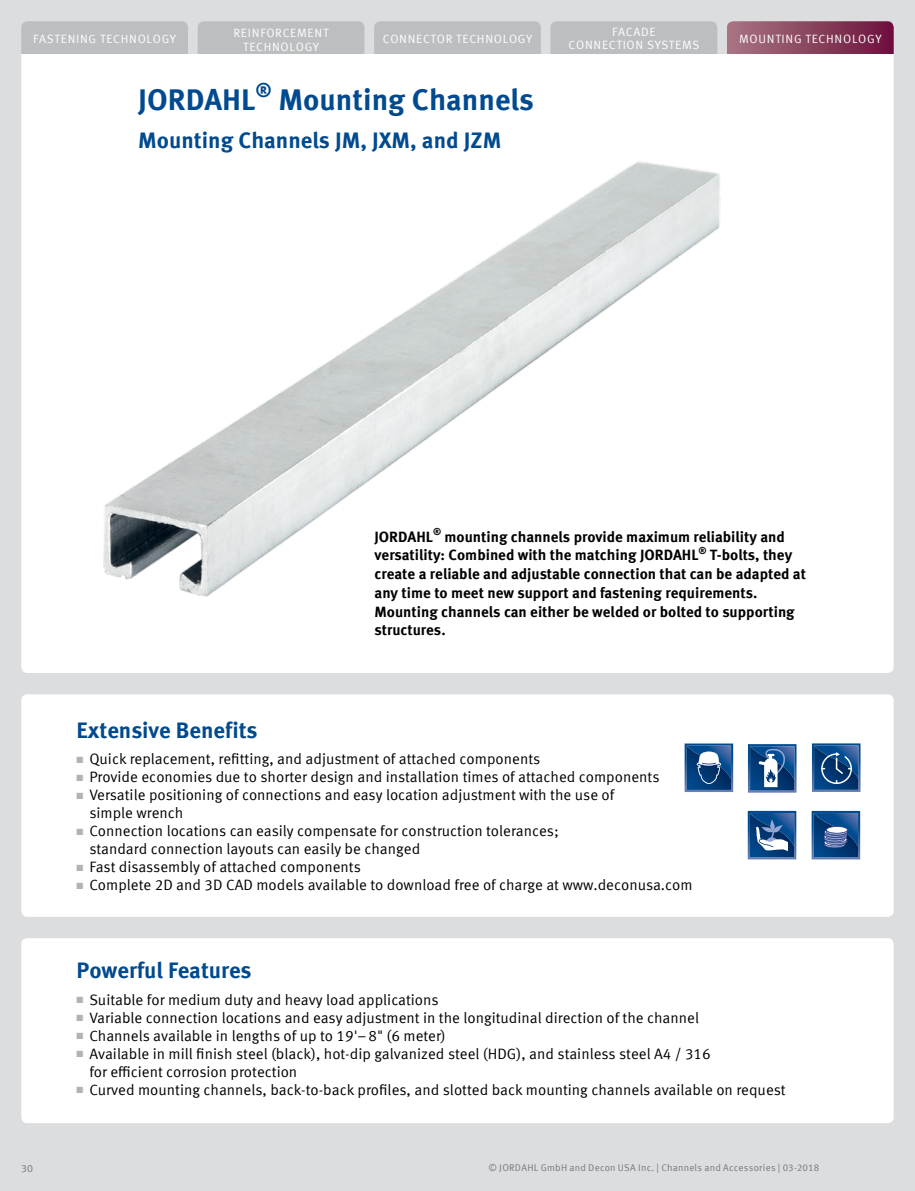
<style>
.page{position:relative;width:915px;height:1191px;background:#fff}
.page>*{position:absolute;margin:0;border:0;box-sizing:border-box;transform-origin:0 0}
._03_Headline{font:700 30px "Meta Pro";color:#004a8f}
._07_Copy_bold{font:700 22.5px "Meta Pro";color:#004a8f}
._05_Abschnittsübersc{font:700 22.5px "Meta Pro";color:#004a8f}
._03_Headline-2{font:700 19.5px "Meta Pro";color:#004a8f}
.t1{font:15px/18px "Meta Pro";color:#000}
._07_Copy{font:700 15px/18.8px "Meta Pro";color:#000}
.t2{font:12px/14.4px "Meta Pro";letter-spacing:.06em;color:#fff;text-align:center}
.t3{font:10.5px "Meta Pro";color:#77787b}
.t4{font:9.75px "Meta Pro";letter-spacing:.02em;color:#77787b}
._07_Copy-2{font:700 9.75px "Meta Pro";color:#000}
.s1{color:#b1b4b6}
</style>
<div class="page">
<div style="left:0;top:0;width:914px;height:1191px;background:#dcddde"></div>
<svg style="left:727px;top:21px;width:166px;height:33px;background:#8a4560"></svg>
<div style="left:21px;top:21px;width:167px;height:33px;background:#bcbec0"></div>
<div style="left:198px;top:21px;width:166px;height:33px;background:#bcbec0"></div>
<div style="left:374px;top:21px;width:166px;height:33px;background:#bcbec0"></div>
<div style="left:550px;top:21px;width:167px;height:33px;background:#bcbec0"></div>
<img style="left:21px;top:54px;width:872px;height:619px">
<div style="left:21px;top:694px;width:872px;height:222px;background:#fff;border-radius:6px"></div>
<div style="left:21px;top:938px;width:872px;height:185px;background:#fff;border-radius:6px"></div>
<svg style="left:684px;top:743px;width:49px;height:49px;background:#336396"></svg>
<svg style="left:748px;top:744px;width:48px;height:48px;background:#3a689b"></svg>
<svg style="left:812px;top:743px;width:48px;height:49px;background:#25588f"></svg>
<svg style="left:747px;top:811px;width:49px;height:48px;background:#39689c"></svg>
<svg style="left:811px;top:811px;width:48px;height:48px;background:#2b5b93"></svg>
<p class="t2" style="left:233px;top:24px;width:96px">REINFORCEMENT<br>TECHNOLOGY</p>
<p class="t2" style="left:382px;top:31px;width:151px">CONNECTOR TECHNOLOGY</p>
<p class="t2" style="left:568px;top:25px;width:132px;line-height:12.8px">FACADE<br>CONNECTION SYSTEMS</p>
<p class="t2" style="left:33px;top:31px;width:144px">FASTENING TECHNOLOGY</p>
<p class="t2" style="left:739px;top:31px;width:144px">MOUNTING TECHNOLOGY</p>
<p class="_03_Headline" style="left:138px;top:76px;width:118px">JORDAHL</p>
<p class="_03_Headline-2" style="left:255px;top:75px;width:18px">®</p>
<p class="_03_Headline" style="left:278px;top:76px;width:257px">Mounting Channels</p>
<p class="_05_Abschnittsübersc" style="left:138px;top:122px;width:364px">Mounting Channels JM, JXM, and JZM</p>
<p class="_07_Copy" style="left:374px;top:526px;width:60px">JORDAHL</p>
<p class="_07_Copy-2" style="left:433px;top:524px;width:10px">®</p>
<p class="_07_Copy" style="left:374px;top:526px;width:412px;text-indent:70px">mounting channels provide maximum reliability and versatility: Combined with the matching JORDAHL</p>
<p class="_07_Copy-2" style="left:698px;top:542px;width:10px">®</p>
<p class="_07_Copy" style="left:374px;top:545px;width:433px;text-indent:335px">T-bolts, they create a reliable and adjustable connection that can be adapted at any time to meet new support and fastening requirements.</p>
<p class="_07_Copy" style="left:374px;top:601px;width:421px">Mounting channels can either be welded or bolted to supporting structures.</p>
<p class="_07_Copy_bold" style="left:77px;top:712px;width:182px">Extensive Benefits</p>
<p class="t1" style="left:77px;top:749px;width:465px"><span class="s1">■</span> Quick replacement, refitting, and adjustment of attached components</p>
<p class="t1" style="left:77px;top:767px;width:584px"><span class="s1">■</span> Provide economies due to shorter design and installation times of attached components</p>
<p class="t1" style="left:89px;top:785px;width:526px;text-indent:-13px"><span class="s1">■</span> Versatile positioning of connections and easy location adjustment with the use of simple wrench</p>
<p class="t1" style="left:89px;top:821px;width:471px;text-indent:-13px"><span class="s1">■</span> Connection locations can easily compensate for construction tolerances; standard connection layouts can easily be changed</p>
<p class="t1" style="left:77px;top:857px;width:286px"><span class="s1">■</span> Fast disassembly of attached components</p>
<p class="t1" style="left:77px;top:875px;width:617px"><span class="s1">■</span> Complete 2D and 3D CAD models available to download free of charge at www.deconusa.com</p>
<p class="t3" style="left:21px;top:1160px;width:13px">30</p>
<p class="_07_Copy_bold" style="left:77px;top:953px;width:176px">Powerful Features</p>
<p class="t1" style="left:77px;top:989px;width:363px"><span class="s1">■</span> Suitable for medium duty and heavy load applications</p>
<p class="t1" style="left:77px;top:1007px;width:623px"><span class="s1">■</span> Variable connection locations and easy adjustment in the longitudinal direction of the channel</p>
<p class="t1" style="left:77px;top:1025px;width:370px"><span class="s1">■</span> Channels available in lengths of up to 19'–8" (6 meter)</p>
<p class="t1" style="left:89px;top:1043px;width:622px;text-indent:-13px"><span class="s1">■</span> Available in mill finish steel (black), hot-dip galvanized steel (HDG), and stainless steel A4 / 316 for efficient corrosion protection</p>
<p class="t1" style="left:77px;top:1079px;width:710px"><span class="s1">■</span> Curved mounting channels, back-to-back profiles, and slotted back mounting channels available on request</p>
<p class="t4" style="left:488px;top:1160px;width:332px">© JORDAHL GmbH and Decon USA Inc. | Channels and Accessories | 03-2018</p>
</div>
